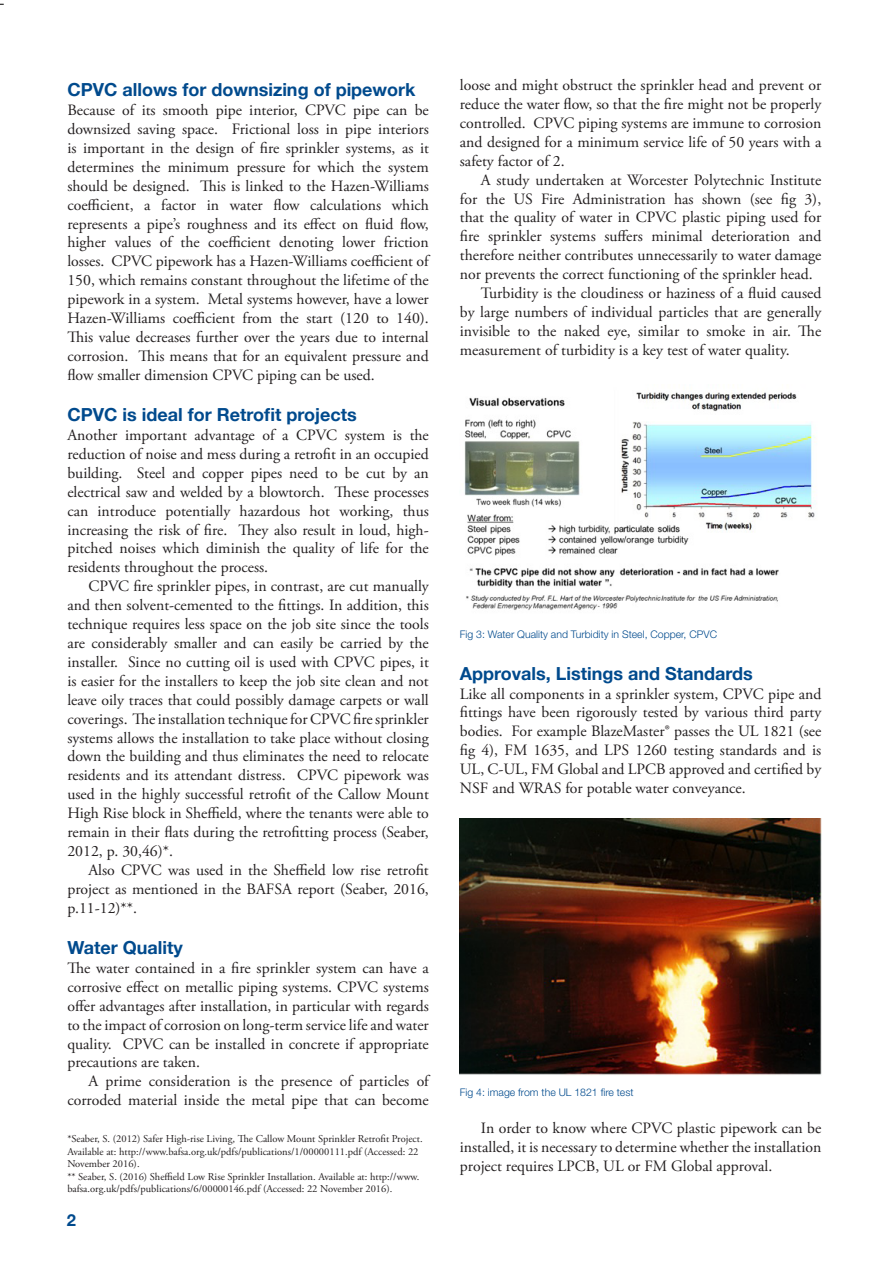
<style>
.page{position:relative;width:893px;height:1263px;background:#fff}
.page>*{position:absolute;margin:0;border:0;box-sizing:border-box;transform-origin:0 0}
.t1{font:700 18px "Helvetica Neue";color:#004a8d}
.t2{font:700 16.5px "Helvetica Neue";color:#004a8d}
.t3{font:15.75px/18.9px "Adobe Garamond Pro";color:#231f20;text-align:justify}
.t4{font:10.5px/12.6px "Adobe Garamond Pro";color:#231f20}
.t5{font:300 10.5px "Helvetica Neue LT";color:#004a8d}
</style>
<div class="page">
<img style="left:464px;top:392px;width:351px;height:218px">
<img style="left:460px;top:818px;width:361px;height:258px">
<p class="t1" style="left:67px;top:76px;width:350px">CPVC allows for downsizing of pipework</p>
<p class="t3" style="left:67px;top:101px;width:363px">Because of its smooth pipe interior, CPVC pipe can be downsized saving space. Frictional loss in pipe interiors is important in the design of fire sprinkler systems, as it determines the minimum pressure for which the system should be designed. This is linked to the Hazen-Williams coefficient, a factor in water flow calculations which represents a pipe’s roughness and its effect on fluid flow, higher values of the coefficient denoting lower friction losses. CPVC pipework has a Hazen-Williams coefficient of 150, which remains constant throughout the lifetime of the pipework in a system. Metal systems however, have a lower Hazen-Williams coefficient from the start (120 to 140).<br>This value decreases further over the years due to internal corrosion. This means that for an equivalent pressure and flow smaller dimension CPVC piping can be used.</p>
<p class="t1" style="left:67px;top:401px;width:291px">CPVC is ideal for Retrofit projects</p>
<p class="t3" style="left:67px;top:426px;width:363px">Another important advantage of a CPVC system is the reduction of noise and mess during a retrofit in an occupied building. Steel and copper pipes need to be cut by an electrical saw and welded by a blowtorch. These processes can introduce potentially hazardous hot working, thus increasing the risk of fire. They also result in loud, high&shy;pitched noises which diminish the quality of life for the residents throughout the process.</p>
<p class="t3" style="left:67px;top:577px;width:363px;text-indent:21px">CPVC fire sprinkler pipes, in contrast, are cut manually and then solvent-cemented to the fittings. In addition, this technique requires less space on the job site since the tools are considerably smaller and can easily be carried by the installer. Since no cutting oil is used with CPVC pipes, it is easier for the installers to keep the job site clean and not leave oily traces that could possibly damage carpets or wall coverings. The installation technique for CPVC fire sprinkler systems allows the installation to take place without closing down the building and thus eliminates the need to relocate residents and its attendant distress. CPVC pipework was used in the highly successful retrofit of the Callow Mount High Rise block in Sheffield, where the tenants were able to remain in their flats during the retrofitting process (Seaber, 2012, p. 30,46)*.</p>
<p class="t3" style="left:67px;top:861px;width:363px;text-indent:21px">Also CPVC was used in the Sheffield low rise retrofit project as mentioned in the BAFSA report (Seaber, 2016, p.11-12)**.</p>
<p class="t1" style="left:67px;top:933px;width:117px">Water Quality</p>
<p class="t3" style="left:67px;top:959px;width:363px">The water contained in a fire sprinkler system can have a corrosive effect on metallic piping systems. CPVC systems offer advantages after installation, in particular with regards to the impact of corrosion on long-term service life and water quality. CPVC can be installed in concrete if appropriate precautions are taken.</p>
<p class="t3" style="left:67px;top:1072px;width:363px;text-align:right">A prime consideration is the presence of particles of corroded material inside the metal pipe that can become</p>
<p class="t4" style="left:67px;top:1133px;width:357px">*Seaber, S. (2012) Safer High-rise Living, The Callow Mount Sprinkler Retrofit Project.<br>Available at: http://www.bafsa.org.uk/pdfs/publications/1/00000111.pdf (Accessed: 22<br>November 2016).<br>** Seaber, S. (2016) Sheffield Low Rise Sprinkler Installation. Available at: http://www. bafsa.org.uk/pdfs/publications/6/00000146.pdf (Accessed: 22 November 2016).</p>
<p class="t2" style="left:67px;top:1207px;width:11px">2</p>
<p class="t3" style="left:460px;top:76px;width:363px">loose and might obstruct the sprinkler head and prevent or reduce the water flow, so that the fire might not be properly controlled. CPVC piping systems are immune to corrosion and designed for a minimum service life of 50 years with a safety factor of 2.</p>
<p class="t3" style="left:481px;top:171px;width:342px">A study undertaken at Worcester Polytechnic Institute</p>
<p class="t3" style="left:460px;top:190px;width:363px">for the US Fire Administration has shown (see fig 3),</p>
<p class="t3" style="left:460px;top:209px;width:363px">that the quality of water in CPVC plastic piping used for</p>
<p class="t3" style="left:460px;top:227px;width:363px">fire sprinkler systems suffers minimal deterioration and</p>
<p class="t3" style="left:460px;top:246px;width:363px">therefore neither contributes unnecessarily to water damage</p>
<p class="t3" style="left:460px;top:265px;width:354px">nor prevents the correct functioning of the sprinkler head.</p>
<p class="t3" style="left:481px;top:284px;width:342px">Turbidity is the cloudiness or haziness of a fluid caused</p>
<p class="t3" style="left:460px;top:303px;width:363px">by large numbers of individual particles that are generally</p>
<p class="t3" style="left:460px;top:322px;width:363px">invisible to the naked eye, similar to smoke in air. The</p>
<p class="t3" style="left:460px;top:341px;width:331px">measurement of turbidity is a key test of water quality.</p>
<p class="t5" style="left:460px;top:628px;width:259px">Fig 3: Water Quality and Turbidity in Steel, Copper, CPVC</p>
<p class="t1" style="left:460px;top:659px;width:295px">Approvals, Listings and Standards</p>
<p class="t3" style="left:460px;top:685px;width:363px">Like all components in a sprinkler system, CPVC pipe and fittings have been rigorously tested by various third party bodies. For example BlazeMaster® passes the UL 1821 (see fig 4), FM 1635, and LPS 1260 testing standards and is UL, C-UL, FM Global and LPCB approved and certified by NSF and WRAS for potable water conveyance.</p>
<p class="t5" style="left:460px;top:1085px;width:175px">Fig 4: image from the UL 1821 fire test</p>
<p class="t3" style="left:460px;top:1119px;width:363px;text-indent:21px">In order to know where CPVC plastic pipework can be installed, it is necessary to determine whether the installation project requires LPCB, UL or FM Global approval.</p>
</div>
